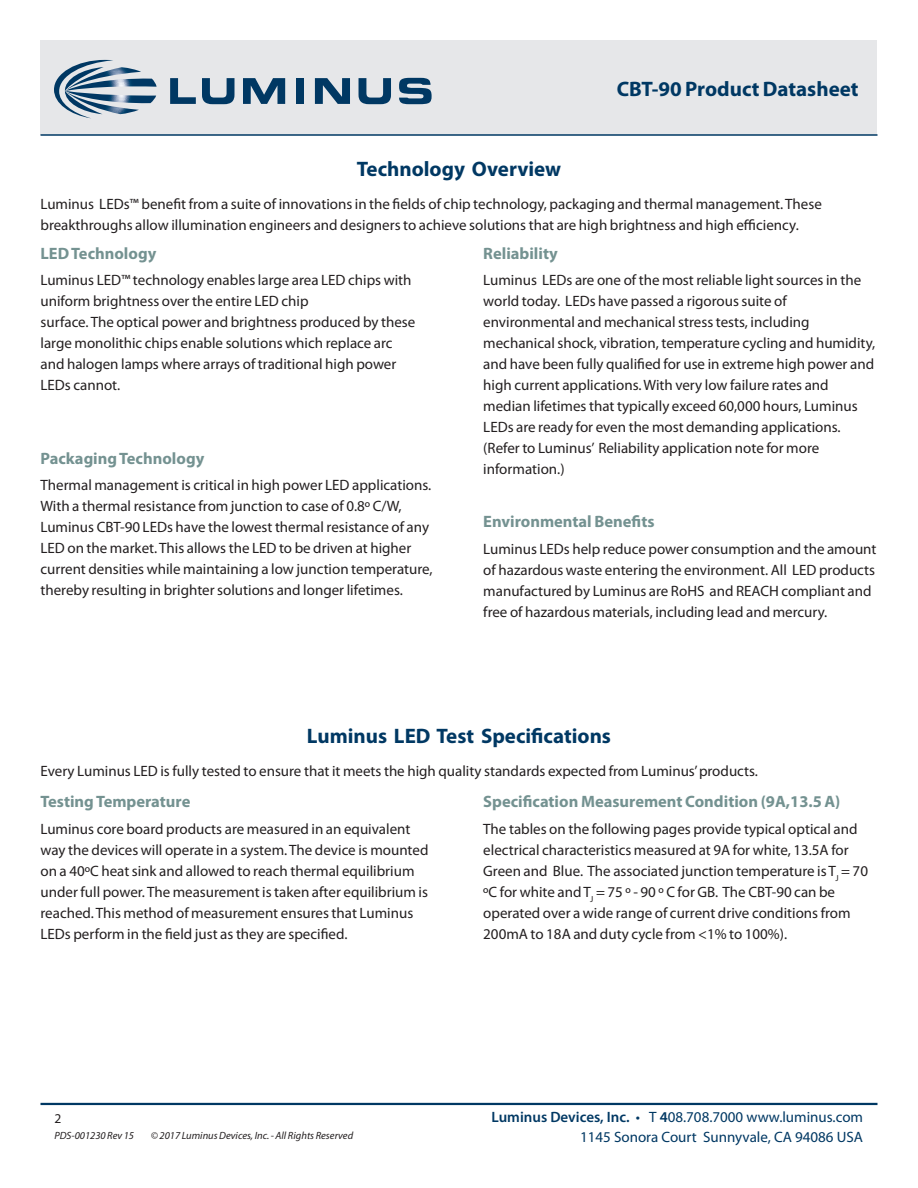
<style>
.page{position:relative;width:918px;height:1188px;background:#fff}
.page>*{position:absolute;margin:0;border:0;box-sizing:border-box;transform-origin:0 0}
.t1{font:700 21px "Myriad Pro";color:#003863}
.t2{font:700 16.5px "Myriad Pro";color:#749291}
.t3{font:15px/21px "Myriad Pro";color:#231f20}
.t4{font:15px/19.5px "Myriad Pro";color:#003863;text-align:right}
.t5{font:13.5px "Myriad Pro";color:#231f20}
.t6{font:italic 10.5px "Myriad Pro";color:#231f20}
.s1{font-weight:600}
</style>
<div class="page">
<div style="left:40px;top:40px;width:838px;height:95px;background:#e6e7e9"></div>
<hr style="left:40px;top:1103px;width:838px;height:2px;background:#003863">
<hr style="left:40px;top:134px;width:838px;height:2px;background:#003863">
<svg style="left:54px;top:60px;width:103px;height:58px"></svg>
<svg style="left:170px;top:78px;width:26px;height:26px"></svg>
<svg style="left:202px;top:78px;width:32px;height:26px"></svg>
<svg style="left:243px;top:78px;width:42px;height:26px"></svg>
<div style="left:296px;top:78px;width:8px;height:26px;background:#003863"></div>
<svg style="left:315px;top:78px;width:35px;height:26px"></svg>
<svg style="left:359px;top:78px;width:32px;height:26px"></svg>
<svg style="left:399px;top:78px;width:33px;height:26px"></svg>
<h1 class="t1" style="left:617px;top:75px;width:243px">CBT-90 Product Datasheet</h1>
<h1 class="t1" style="left:357px;top:156px;width:206px">Technology Overview</h1>
<p class="t3" style="left:40px;top:194px;width:783px">Luminus LEDs™ benefit from a suite of innovations in the fields of chip technology, packaging and thermal management. These breakthroughs allow illumination engineers and designers to achieve solutions that are high brightness and high efficiency.</p>
<p class="t2" style="left:40px;top:242px;width:117px">LED Technology</p>
<p class="t3" style="left:40px;top:269px;width:376px">Luminus LED™ technology enables large area LED chips with uniform brightness over the entire LED chip<br>surface. The optical power and brightness produced by these large monolithic chips enable solutions which replace arc and halogen lamps where arrays of traditional high power LEDs cannot.</p>
<p class="t2" style="left:40px;top:448px;width:165px">Packaging Technology</p>
<p class="t3" style="left:40px;top:474px;width:394px">Thermal management is critical in high power LED applications.<br>With a thermal resistance from junction to case of 0.8º C/W, Luminus CBT-90 LEDs have the lowest thermal resistance of any LED on the market. This allows the LED to be driven at higher current densities while maintaining a low junction temperature, thereby resulting in brighter solutions and longer lifetimes.</p>
<p class="t2" style="left:483px;top:242px;width:76px">Reliability</p>
<p class="t3" style="left:483px;top:269px;width:393px">Luminus LEDs are one of the most reliable light sources in the world today. LEDs have passed a rigorous suite of environmental and mechanical stress tests, including mechanical shock, vibration, temperature cycling and humidity, and have been fully qualified for use in extreme high power and high current applications. With very low failure rates and median lifetimes that typically exceed 60,000 hours, Luminus LEDs are ready for even the most demanding applications. (Refer to Luminus’ Reliability application note for more information.)</p>
<p class="t2" style="left:483px;top:511px;width:173px">Environmental Benefits</p>
<p class="t3" style="left:483px;top:538px;width:395px">Luminus LEDs help reduce power consumption and the amount of hazardous waste entering the environment. All LED products manufactured by Luminus are RoHS and REACH compliant and free of hazardous materials, including lead and mercury.</p>
<h1 class="t1" style="left:307px;top:723px;width:306px">Luminus LED Test Specifications</h1>
<p class="t3" style="left:40px;top:761px;width:719px">Every Luminus LED is fully tested to ensure that it meets the high quality standards expected from Luminus’ products.</p>
<p class="t2" style="left:40px;top:791px;width:151px">Testing Temperature</p>
<p class="t3" style="left:40px;top:818px;width:389px">Luminus core board products are measured in an equivalent way the devices will operate in a system. The device is mounted on a 40ºC heat sink and allowed to reach thermal equilibrium under full power. The measurement is taken after equilibrium is reached. This method of measurement ensures that Luminus LEDs perform in the field just as they are specified.</p>
<p class="t2" style="left:483px;top:791px;width:359px">Specification Measurement Condition (9A,13.5 A)</p>
<p class="t3" style="left:483px;top:818px;width:386px">The tables on the following pages provide typical optical and electrical characteristics measured at 9A for white, 13.5A for Green and Blue. The associated junction temperature is T<sub>J</sub> = 70 ºC for white and T<sub>J</sub> = 75 º - 90 º C for GB. The CBT-90 can be operated over a wide range of current drive conditions from 200mA to 18A and duty cycle from &lt;1% to 100%).</p>
<p class="t5" style="left:54px;top:1110px;width:8px">2</p>
<p class="t6" style="left:54px;top:1129px;width:81px">PDS-001230 Rev 15</p>
<p class="t6" style="left:151px;top:1129px;width:204px">© 2017 Luminus Devices, Inc. - All Rights Reserved</p>
<p class="t4" style="left:492px;top:1107px;width:373px"><span class="s1">Luminus Devices, Inc.</span> • T <span class="s1">4</span>08.708.7000 www.luminus.com<br>1145 Sonora Court Sunnyvale, CA 94086 USA</p>
</div>
